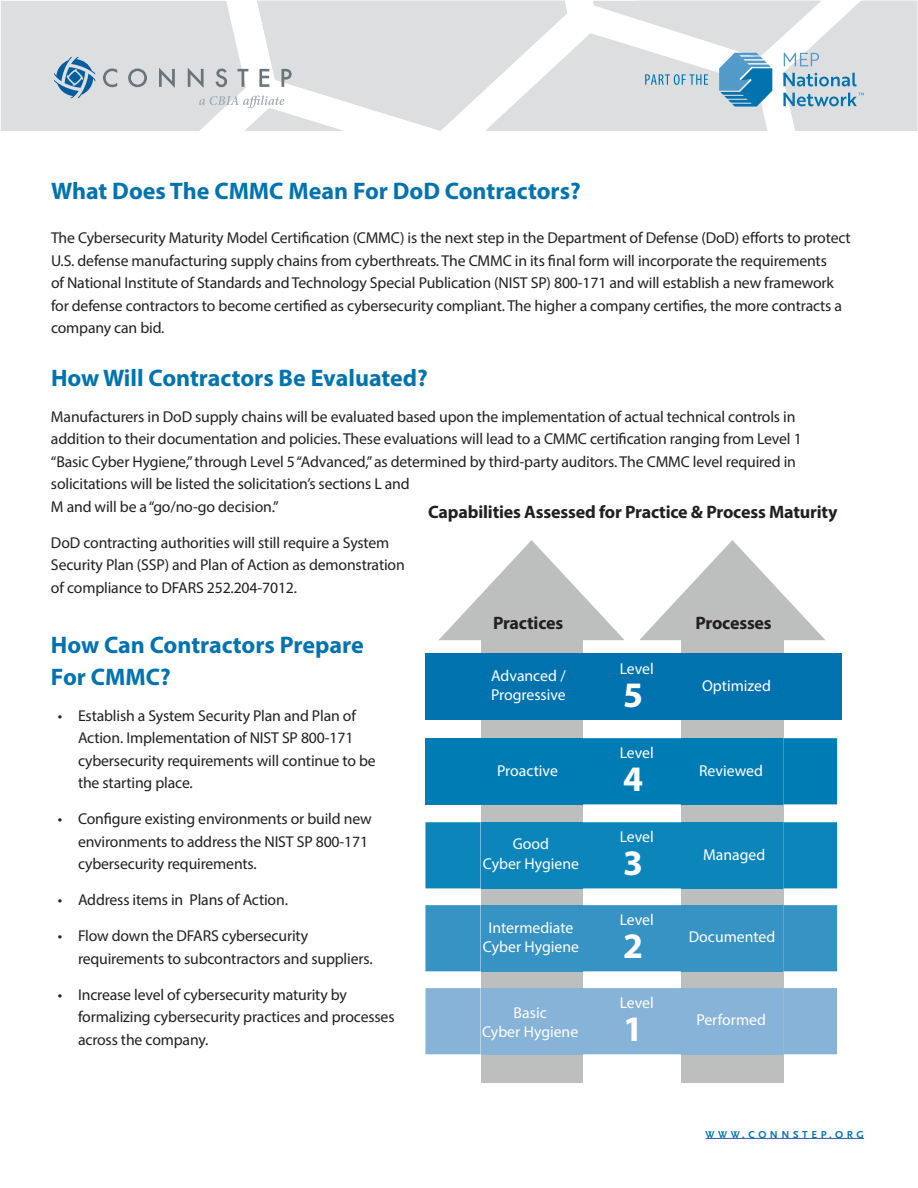
<style>
.page{position:relative;width:918px;height:1188px;background:#fff}
.page>*{position:absolute;margin:0;border:0;box-sizing:border-box;transform-origin:0 0}
.t1{font:700 36px "Myriad Pro";color:#fff}
.t2{font:700 24px/32.4px "Myriad Pro";color:#0073ae}
.t3{font:700 18px "Myriad Pro";letter-spacing:-.01em;color:#231f20}
.t4{font:15.75px/22.5px "Myriad Pro";letter-spacing:-.01em;color:#231f20}
.t5{font:15.75px/19.5px "Myriad Pro";color:#fff;text-align:center}
.t6{font:700 10.5px "Scala Sans OT";letter-spacing:.34em;color:#0073ae}
</style>
<div class="page">
<div style="left:681px;top:619px;width:102px;height:464px;background:#bcbfbe"></div>
<svg style="left:639px;top:540px;width:186px;height:100px"></svg>
<div style="left:481px;top:619px;width:102px;height:464px;background:#bcbfbe"></div>
<svg style="left:439px;top:540px;width:185px;height:100px"></svg>
<div style="left:425px;top:653px;width:417px;height:66px;background:#0073ae"></div>
<div style="left:583px;top:738px;width:254px;height:66px;background:#007cb5"></div>
<div style="left:681px;top:738px;width:102px;height:66px;background:#007cb5"></div>
<div style="left:425px;top:738px;width:56px;height:66px;background:#007cb5"></div>
<div style="left:481px;top:738px;width:102px;height:66px;background:#007cb5"></div>
<div style="left:425px;top:822px;width:412px;height:66px;background:#0c85bb"></div>
<div style="left:681px;top:822px;width:102px;height:66px;background:#0c85bb"></div>
<div style="left:481px;top:822px;width:102px;height:66px;background:#0c85bb"></div>
<div style="left:425px;top:905px;width:412px;height:66px;background:#3793c4"></div>
<div style="left:681px;top:905px;width:102px;height:66px;background:#3793c4"></div>
<div style="left:481px;top:905px;width:102px;height:66px;background:#3793c4"></div>
<div style="left:425px;top:988px;width:412px;height:66px;background:#86b3d7"></div>
<div style="left:681px;top:988px;width:102px;height:66px;background:#86b3d7"></div>
<div style="left:481px;top:988px;width:102px;height:66px;background:#86b3d7"></div>
<svg style="left:1px;top:1px;width:916px;height:130px"></svg>
<hr style="left:706px;top:1138px;width:158px;height:1px;background:#3a55a4">
<h2 class="t2" style="left:51px;top:174px;width:531px">What Does The CMMC Mean For DoD Contractors?</h2>
<p class="t4" style="left:51px;top:226px;width:801px">The Cybersecurity Maturity Model Certification (CMMC) is the next step in the Department of Defense (DoD) efforts to protect U.S. defense manufacturing supply chains from cyberthreats. The CMMC in its final form will incorporate the requirements<br>of National Institute of Standards and Technology Special Publication (NIST SP) 800-171 and will establish a new framework for defense contractors to become certified as cybersecurity compliant. The higher a company certifies, the more contracts a company can bid.</p>
<h2 class="t2" style="left:51px;top:361px;width:378px">How Will Contractors Be Evaluated?</h2>
<p class="t4" style="left:51px;top:405px;width:752px">Manufacturers in DoD supply chains will be evaluated based upon the implementation of actual technical controls in addition to their documentation and policies. These evaluations will lead to a CMMC certification ranging from Level 1 “Basic Cyber Hygiene,” through Level 5 “Advanced,” as determined by third-party auditors. The CMMC level required in solicitations will be listed the solicitation’s sections L and<br>M and will be a “go/no-go decision.”</p>
<p class="t4" style="left:51px;top:531px;width:355px">DoD contracting authorities will still require a System<br>Security Plan (SSP) and Plan of Action as demonstration of compliance to DFARS 252.204-7012.</p>
<p class="t3" style="left:695px;top:611px;width:78px">Processes</p>
<p class="t3" style="left:428px;top:500px;width:411px">Capabilities Assessed for Practice &amp; Process Maturity</p>
<p class="t3" style="left:493px;top:611px;width:72px">Practices</p>
<h2 class="t2" style="left:51px;top:627px;width:314px">How Can Contractors Prepare<br>For CMMC?</h2>
<p class="t4" style="left:78px;top:704px;width:299px;text-indent:-20px">• Establish a System Security Plan and Plan of Action. Implementation of NIST SP 800-171 cybersecurity requirements will continue to be the starting place.</p>
<p class="t4" style="left:78px;top:808px;width:295px;text-indent:-20px">• Configure existing environments or build new environments to address the NIST SP 800-171 cybersecurity requirements.</p>
<p class="t4" style="left:58px;top:889px;width:232px">• Address items in Plans of Action.</p>
<p class="t4" style="left:78px;top:925px;width:296px;text-indent:-20px">• Flow down the DFARS cybersecurity requirements to subcontractors and suppliers.</p>
<p class="t4" style="left:78px;top:983px;width:318px;text-indent:-20px">• Increase level of cybersecurity maturity by formalizing cybersecurity practices and processes across the company.</p>
<p class="t5" style="left:491px;top:666px;width:76px;text-align:left">Advanced /<br>Progressive</p>
<p class="t5" style="left:497px;top:760px;width:62px">Proactive</p>
<p class="t5" style="left:483px;top:834px;width:98px">Good<br>Cyber Hygiene</p>
<p class="t5" style="left:483px;top:917px;width:98px">Intermediate<br>Cyber Hygiene</p>
<p class="t5" style="left:482px;top:1003px;width:98px">Basic<br>Cyber Hygiene</p>
<p class="t5" style="left:620px;top:659px;width:36px">Level</p>
<h1 class="t1" style="left:623px;top:672px;width:21px">5</h1>
<p class="t5" style="left:702px;top:676px;width:70px">Optimized</p>
<p class="t5" style="left:620px;top:743px;width:36px">Level</p>
<h1 class="t1" style="left:623px;top:756px;width:21px">4</h1>
<p class="t5" style="left:699px;top:760px;width:65px">Reviewed</p>
<p class="t5" style="left:620px;top:827px;width:36px">Level</p>
<h1 class="t1" style="left:623px;top:840px;width:21px">3</h1>
<p class="t5" style="left:703px;top:844px;width:64px">Managed</p>
<p class="t5" style="left:620px;top:910px;width:36px">Level</p>
<h1 class="t1" style="left:623px;top:923px;width:21px">2</h1>
<p class="t5" style="left:689px;top:927px;width:88px">Documented</p>
<p class="t5" style="left:620px;top:993px;width:36px">Level</p>
<h1 class="t1" style="left:623px;top:1006px;width:21px">1</h1>
<p class="t5" style="left:696px;top:1010px;width:71px">Performed</p>
<p class="t6" style="left:706px;top:1129px;width:160px">WWW.CONNSTEP.ORG</p>
</div>
